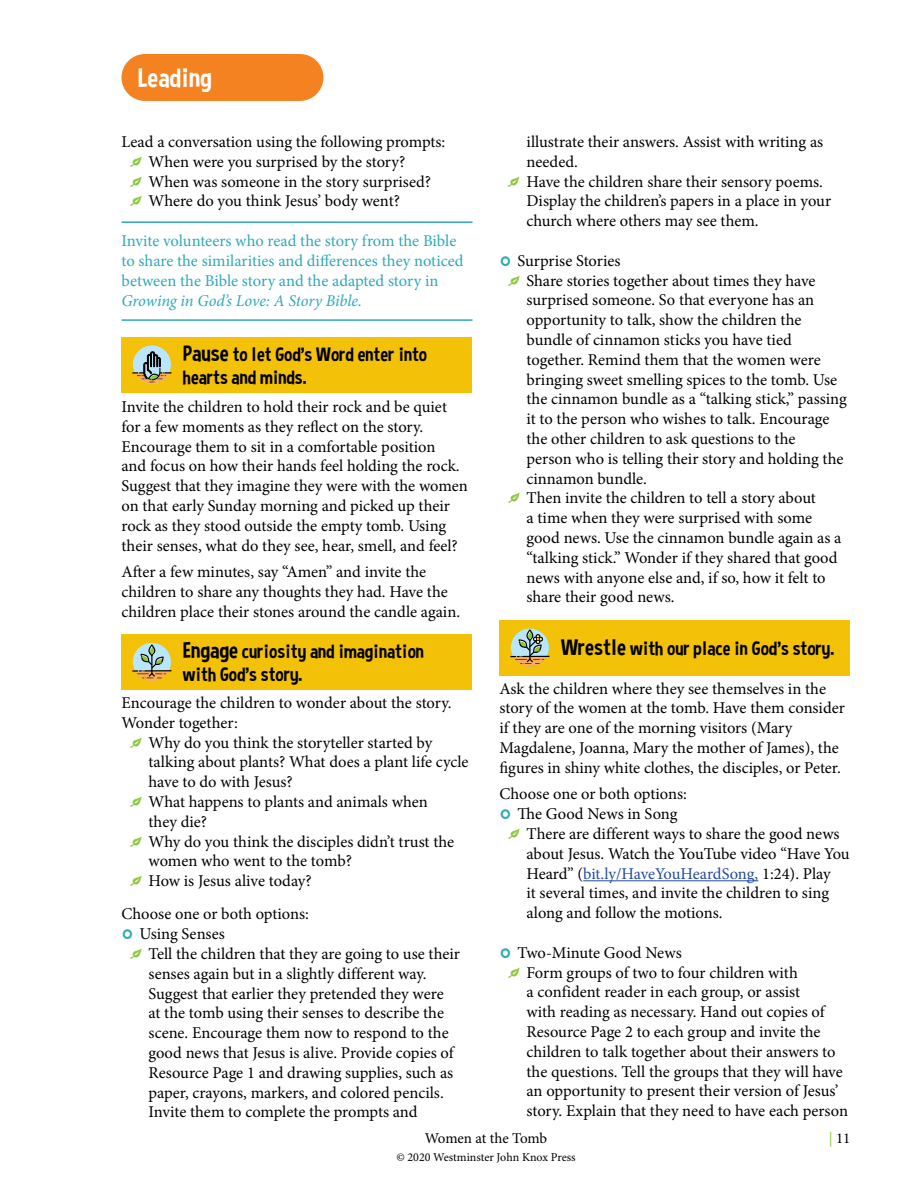
<style>
.page{position:relative;width:918px;height:1188px;background:#fff}
.page>*{position:absolute;margin:0;border:0;box-sizing:border-box;transform-origin:0 0}
.t1{font:27px "Curse Casual";color:#fff}
.t2{font:19.5px/23.4px "Curse Casual";color:#000}
.t3{font:16.5px/19.8px "Minion Pro";letter-spacing:-.005em;color:#000}
.t4{font:16.5px/19.8px "Minion Pro";letter-spacing:-.005em;color:#2da9ba}
.t5{font:16.5px "Minion Pro";letter-spacing:-.01em;color:#224ba0}
.t6{font:15px "Minion Pro";letter-spacing:-.01em;color:#000}
.t7{font:12px "Minion Pro";letter-spacing:-.005em;color:#000}
.s1{font-family:"Golden Cockerel Init Orn ITC";color:#8dc63f}
.s2{font-style:italic}
.s3{font-size:22.5px}
.s4{font-family:"Quicksand";font-weight:700;font-size:19.5px;color:#2da9ba}
.s5{color:#000}
.s6{color:#8dc63f}
</style>
<div class="page">
<div style="left:121px;top:54px;width:202px;height:47px;background:#f58220;border-radius:23px"></div>
<hr style="left:122px;top:221px;width:350px;height:2px;background:#2da9ba">
<hr style="left:122px;top:319px;width:350px;height:2px;background:#2da9ba">
<div style="left:122px;top:337px;width:350px;height:55px;background:#f3c108"></div>
<svg style="left:132px;top:345px;width:40px;height:39px"></svg>
<div style="left:122px;top:634px;width:350px;height:56px;background:#f3c108"></div>
<hr style="left:144px;top:670px;width:28px;height:2px;background:#000">
<svg style="left:132px;top:643px;width:39px;height:38px"></svg>
<hr style="left:583px;top:880px;width:175px;height:1px;background:#224ba0">
<div style="left:500px;top:620px;width:350px;height:55px;background:#f3c108"></div>
<svg style="left:510px;top:628px;width:40px;height:39px"></svg>
<h1 class="t1" style="left:138px;top:62px;width:75px">Leading</h1>
<p class="t3" style="left:129px;top:132px;width:318px;text-indent:-8px">Lead a conversation using the following prompts: <span class="s1">g</span> When were you surprised by the story?<br><span class="s1">g</span> When was someone in the story surprised? <span class="s1">g</span> Where do you think Jesus’ body went?</p>
<p class="t4" style="left:122px;top:231px;width:344px">Invite volunteers who read the story from the Bible to share the similarities and differences they noticed between the Bible story and the adapted story in <span class="s2">Growing in God’s Love: A Story Bible</span>.</p>
<p class="t2" style="left:183px;top:342px;width:246px"><span class="s3">Pause</span> to let God’s Word enter into hearts and minds.</p>
<p class="t3" style="left:122px;top:397px;width:348px">Invite the children to hold their rock and be quiet for a few moments as they reflect on the story.<br>Encourage them to sit in a comfortable position<br>and focus on how their hands feel holding the rock.<br>Suggest that they imagine they were with the women on that early Sunday morning and picked up their rock as they stood outside the empty tomb. Using their senses, what do they see, hear, smell, and feel?</p>
<p class="t3" style="left:122px;top:562px;width:340px">After a few minutes, say “Amen” and invite the children to share any thoughts they had. Have the children place their stones around the candle again.</p>
<p class="t2" style="left:183px;top:639px;width:243px"><span class="s3">Engage</span> curiosity and imagination with God’s story.</p>
<p class="t3" style="left:122px;top:693px;width:332px">Encourage the children to wonder about the story.</p>
<p class="t3" style="left:122px;top:713px;width:118px">Wonder together:</p>
<p class="t3" style="left:129px;top:733px;width:305px"><span class="s1">g</span> Why do you think the storyteller started by</p>
<p class="t3" style="left:149px;top:752px;width:322px">talking about plants? What does a plant life cycle</p>
<p class="t3" style="left:149px;top:772px;width:146px">have to do with Jesus?</p>
<p class="t3" style="left:129px;top:792px;width:300px"><span class="s1">g</span> What happens to plants and animals when</p>
<p class="t3" style="left:149px;top:812px;width:60px">they die?</p>
<p class="t3" style="left:129px;top:832px;width:327px"><span class="s1">g</span> Why do you think the disciples didn’t trust the</p>
<p class="t3" style="left:149px;top:851px;width:205px">women who went to the tomb?</p>
<p class="t3" style="left:129px;top:871px;width:184px"><span class="s1">g</span> How is Jesus alive today?</p>
<p class="t3" style="left:122px;top:904px;width:189px">Choose one or both options:</p>
<p class="t3" style="left:122px;top:924px;width:105px"><span class="s4">o</span> Using Senses</p>
<p class="t3" style="left:129px;top:944px;width:333px"><span class="s1">g</span> Tell the children that they are going to use their</p>
<p class="t3" style="left:149px;top:964px;width:280px">senses again but in a slightly different way.</p>
<p class="t3" style="left:149px;top:984px;width:297px">Suggest that earlier they pretended they were</p>
<p class="t3" style="left:149px;top:1003px;width:297px">at the tomb using their senses to describe the</p>
<p class="t3" style="left:149px;top:1023px;width:302px">scene. Encourage them now to respond to the</p>
<p class="t3" style="left:149px;top:1043px;width:307px">good news that Jesus is alive. Provide copies of</p>
<p class="t3" style="left:149px;top:1063px;width:306px">Resource Page 1 and drawing supplies, such as</p>
<p class="t3" style="left:149px;top:1083px;width:297px">paper, crayons, markers, and colored pencils.</p>
<p class="t3" style="left:149px;top:1102px;width:271px">Invite them to complete the prompts and</p>
<p class="t3" style="left:526px;top:132px;width:298px">illustrate their answers. Assist with writing as</p>
<p class="t3" style="left:526px;top:152px;width:53px">needed.</p>
<p class="t3" style="left:507px;top:172px;width:318px"><span class="s1">g</span> Have the children share their sensory poems.</p>
<p class="t3" style="left:526px;top:191px;width:306px">Display the children’s papers in a place in your</p>
<p class="t3" style="left:526px;top:211px;width:234px">church where others may see them.</p>
<p class="t3" style="left:500px;top:251px;width:123px"><span class="s4">o</span> Surprise Stories</p>
<p class="t3" style="left:507px;top:271px;width:310px"><span class="s1">g</span> Share stories together about times they have</p>
<p class="t3" style="left:527px;top:290px;width:289px">surprised someone. So that everyone has an</p>
<p class="t3" style="left:527px;top:310px;width:277px">opportunity to talk, show the children the</p>
<p class="t3" style="left:527px;top:330px;width:267px">bundle of cinnamon sticks you have tied</p>
<p class="t3" style="left:527px;top:350px;width:296px">together. Remind them that the women were</p>
<p class="t3" style="left:527px;top:370px;width:312px">bringing sweet smelling spices to the tomb. Use</p>
<p class="t3" style="left:527px;top:389px;width:322px">the cinnamon bundle as a “talking stick,” passing</p>
<p class="t3" style="left:527px;top:409px;width:305px">it to the person who wishes to talk. Encourage</p>
<p class="t3" style="left:527px;top:429px;width:271px">the other children to ask questions to the</p>
<p class="t3" style="left:527px;top:449px;width:318px">person who is telling their story and holding the</p>
<p class="t3" style="left:527px;top:469px;width:122px">cinnamon bundle.</p>
<p class="t3" style="left:507px;top:488px;width:310px"><span class="s1">g</span> Then invite the children to tell a story about</p>
<p class="t3" style="left:527px;top:508px;width:287px">a time when they were surprised with some</p>
<p class="t3" style="left:527px;top:528px;width:316px">good news. Use the cinnamon bundle again as a</p>
<p class="t3" style="left:527px;top:548px;width:313px">“talking stick.” Wonder if they shared that good</p>
<p class="t3" style="left:527px;top:568px;width:301px">news with anyone else and, if so, how it felt to</p>
<p class="t3" style="left:527px;top:587px;width:150px">share their good news.</p>
<p class="t2" style="left:561px;top:637px;width:275px"><span class="s3">Wrestle</span> with our place in God’s story.</p>
<p class="t3" style="left:500px;top:679px;width:347px">Ask the children where they see themselves in the story of the women at the tomb. Have them consider if they are one of the morning visitors (Mary Magdalene, Joanna, Mary the mother of James), the figures in shiny white clothes, the disciples, or Peter.</p>
<p class="t3" style="left:500px;top:784px;width:189px">Choose one or both options:</p>
<p class="t3" style="left:500px;top:804px;width:180px"><span class="s4">o</span> The Good News in Song</p>
<p class="t3" style="left:507px;top:824px;width:334px"><span class="s1">g</span> There are different ways to share the good news</p>
<p class="t3" style="left:527px;top:844px;width:325px">about Jesus. Watch the YouTube video “Have You</p>
<p class="t5" style="left:527px;top:862px;width:306px"><span class="s5">Heard” (</span>bit.ly/HaveYouHeardSong, <span class="s5">1:24). Play</span></p>
<p class="t3" style="left:527px;top:883px;width:304px">it several times, and invite the children to sing</p>
<p class="t3" style="left:527px;top:903px;width:198px">along and follow the motions.</p>
<p class="t3" style="left:500px;top:943px;width:184px"><span class="s4">o</span> Two-Minute Good News</p>
<p class="t3" style="left:507px;top:962px;width:292px"><span class="s1">g</span> Form groups of two to four children with</p>
<p class="t3" style="left:527px;top:982px;width:275px">a confident reader in each group, or assist</p>
<p class="t3" style="left:527px;top:1002px;width:300px">with reading as necessary. Hand out copies of</p>
<p class="t3" style="left:527px;top:1022px;width:296px">Resource Page 2 to each group and invite the</p>
<p class="t3" style="left:527px;top:1042px;width:311px">children to talk together about their answers to</p>
<p class="t3" style="left:527px;top:1061px;width:318px">the questions. Tell the groups that they will have</p>
<p class="t3" style="left:527px;top:1081px;width:314px">an opportunity to present their version of Jesus’</p>
<p class="t3" style="left:527px;top:1101px;width:323px">story. Explain that they need to have each person</p>
<p class="t6" style="left:425px;top:1129px;width:124px">Women at the Tomb</p>
<p class="t7" style="left:396px;top:1149px;width:181px">© 2020 Westminster John Knox Press</p>
<p class="t6" style="left:829px;top:1129px;width:23px"><span class="s6">|</span> 11</p>
</div>
